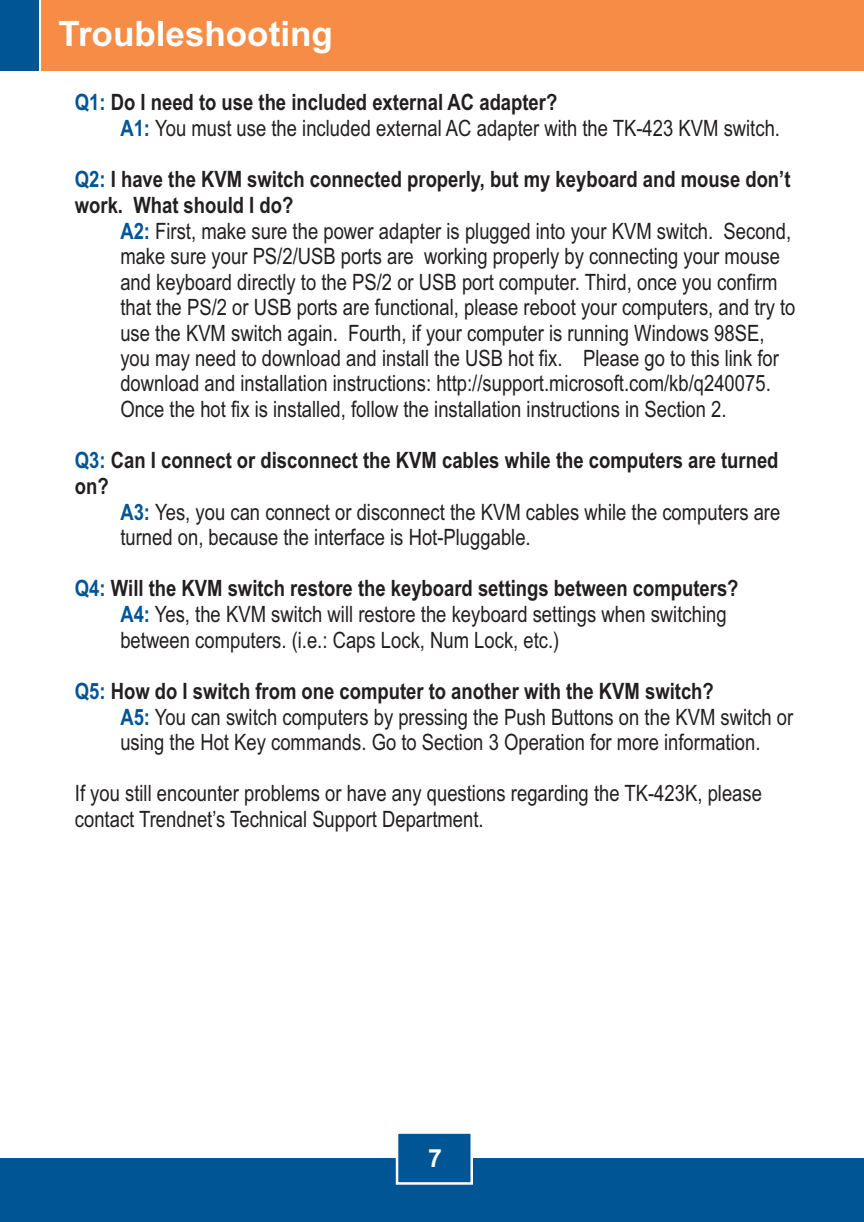
<style>
.page{position:relative;width:864px;height:1222px;background:#fff}
.page>*{position:absolute;margin:0;border:0;box-sizing:border-box;transform-origin:0 0}
.t1{font:700 35px "Arial";color:#fff}
.t2{font:700 25px "Arial";color:#fff}
.t3{font:22.5px/25.5px "Arial Narrow";color:#231f20}
.t4{font:700 22.5px/25.8px "Arial Narrow";color:#231f20}
.s1{font-weight:700;color:#005595}
.s2{font-weight:700}
.s3{color:#005595}
.s4{font-weight:400}
</style>
<div class="page">
<div style="left:0;top:1157px;width:864px;height:64px;background:#005595"></div>
<div style="left:41px;top:0;width:823px;height:70px;background:#f68c45"></div>
<div style="left:0;top:0;width:39px;height:70px;background:#005595"></div>
<svg style="left:394px;top:1133px;width:80px;height:52px"></svg>
<h1 class="t1" style="left:59px;top:20px;width:276px">Troubleshooting</h1>
<p class="t3" style="left:120px;top:91px;width:661px;text-indent:-45px"><span class="s1">Q1:</span> <span class="s2">Do I need to use the included external AC adapter?<br></span><span class="s1">A1:</span> You must use the included external AC adapter with the TK-423 KVM switch.</p>
<p class="t4" style="left:75px;top:168px;width:717px"><span class="s3">Q2:</span> I have the KVM switch connected properly, but my keyboard and mouse don’t</p>
<p class="t3" style="left:120px;top:220px;width:672px"><span class="s1">A2:</span> First, make sure the power adapter is plugged into your KVM switch. Second,</p>
<p class="t4" style="left:75px;top:194px;width:220px">work. What should I do?</p>
<p class="t3" style="left:120px;top:245px;width:676px">make sure your PS/2/USB ports are working properly by connecting your mouse and keyboard directly to the PS/2 or USB port computer. Third, once you confirm that the PS/2 or USB ports are functional, please reboot your computers, and try to use the KVM switch again. Fourth, if your computer is running Windows 98SE, you may need to download and install the USB hot fix. Please go to this link for download and installation instructions: http://support.microsoft.com/kb/q240075.<br>Once the hot fix is installed, follow the installation instructions in Section 2.</p>
<p class="t4" style="left:75px;top:449px;width:705px"><span class="s3">Q3:</span> Can I connect or disconnect the KVM cables while the computers are turned</p>
<p class="t3" style="left:120px;top:501px;width:661px"><span class="s1">A3:</span> Yes, you can connect or disconnect the KVM cables while the computers are</p>
<p class="t4" style="left:75px;top:475px;width:35px">on?</p>
<p class="t3" style="left:120px;top:526px;width:412px">turned on, because the interface is Hot-Pluggable.</p>
<p class="t4" style="left:120px;top:577px;width:619px;text-indent:-45px"><span class="s3">Q4:</span> Will the KVM switch restore the keyboard settings between computers?<br><span class="s3">A4:</span> <span class="s4">Yes, the KVM switch will restore the keyboard settings when switching</span></p>
<p class="t3" style="left:120px;top:629px;width:440px">between computers. (i.e.: Caps Lock, Num Lock, etc.)</p>
<p class="t3" style="left:120px;top:680px;width:674px;text-indent:-45px"><span class="s1">Q5:</span> <span class="s2">How do I switch from one computer to another with the KVM switch?<br></span><span class="s1">A5:</span> You can switch computers by pressing the Push Buttons on the KVM switch or</p>
<p class="t3" style="left:120px;top:731px;width:641px">using the Hot Key commands. Go to Section 3 Operation for more information.</p>
<p class="t3" style="left:75px;top:782px;width:688px">If you still encounter problems or have any questions regarding the TK-423K, please contact Trendnet’s Technical Support Department.</p>
<p class="t2" style="left:428px;top:1148px;width:15px">7</p>
</div>
